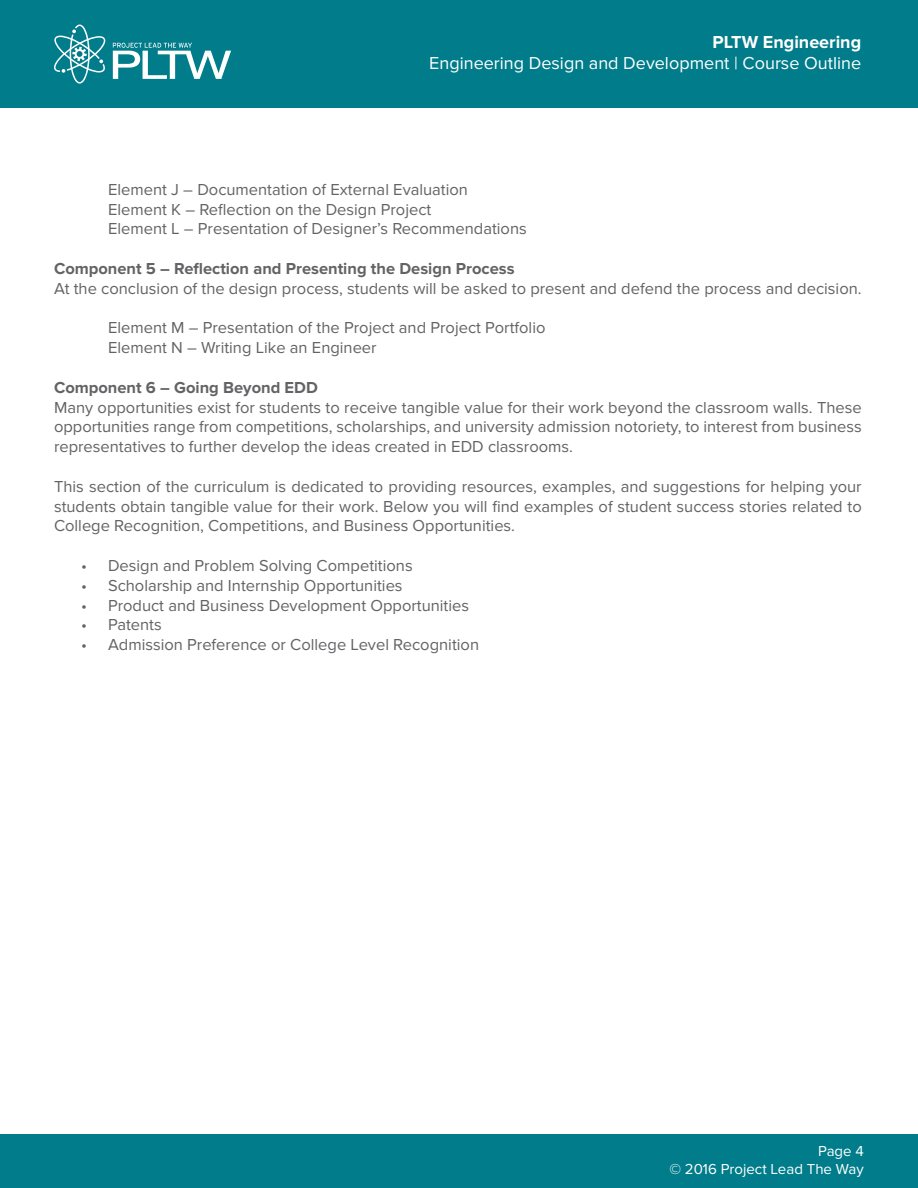
<style>
.page{position:relative;width:918px;height:1188px;background:#fff}
.page>*{position:absolute;margin:0;border:0;box-sizing:border-box;transform-origin:0 0}
.t1{font:18px "Proxima Nova";color:#fff}
.t2{font:700 18px "Proxima Nova";color:#fff}
.t3{font:16.5px/19.8px "Proxima Nova";color:#636366;text-align:justify}
.t4{font:700 16.5px "Proxima Nova";color:#636366}
.t5{font:15px "Proxima Nova";color:#fff}
</style>
<div class="page">
<div style="left:0;top:1134px;width:918px;height:54px;background:#007c8a"></div>
<div style="left:0;top:0;width:918px;height:108px;background:#007c8a"></div>
<svg style="left:113px;top:43px;width:118px;height:36px"></svg>
<svg style="left:54px;top:25px;width:51px;height:59px"></svg>
<p class="t2" style="left:712px;top:32px;width:150px">PLTW Engineering</p>
<p class="t1" style="left:429px;top:53px;width:434px">Engineering Design and Development | Course Outline</p>
<p class="t3" style="left:108px;top:180px;width:362px">Element J – Documentation of External Evaluation</p>
<p class="t3" style="left:108px;top:200px;width:325px">Element K – Reflection on the Design Project</p>
<p class="t3" style="left:108px;top:220px;width:420px">Element L – Presentation of Designer’s Recommendations</p>
<p class="t4" style="left:54px;top:259px;width:462px">Component 5 – Reflection and Presenting the Design Process</p>
<p class="t3" style="left:54px;top:279px;width:809px">At the conclusion of the design process, students will be asked to present and defend the process and decision.</p>
<p class="t3" style="left:108px;top:319px;width:439px">Element M – Presentation of the Project and Project Portfolio</p>
<p class="t3" style="left:108px;top:338px;width:270px">Element N – Writing Like an Engineer</p>
<p class="t4" style="left:54px;top:378px;width:265px">Component 6 – Going Beyond EDD</p>
<p class="t3" style="left:54px;top:398px;width:809px">Many opportunities exist for students to receive tangible value for their work beyond the classroom walls. These opportunities range from competitions, scholarships, and university admission notoriety, to interest from business representatives to further develop the ideas created in EDD classrooms.</p>
<p class="t3" style="left:54px;top:477px;width:809px">This section of the curriculum is dedicated to providing resources, examples, and suggestions for helping your students obtain tangible value for their work. Below you will find examples of student success stories related to College Recognition, Competitions, and Business Opportunities.</p>
<p class="t3" style="left:81px;top:556px;width:333px">• Design and Problem Solving Competitions</p>
<p class="t3" style="left:81px;top:576px;width:323px">• Scholarship and Internship Opportunities</p>
<p class="t3" style="left:81px;top:596px;width:390px">• Product and Business Development Opportunities</p>
<p class="t3" style="left:81px;top:616px;width:82px">• Patents</p>
<p class="t3" style="left:81px;top:635px;width:400px">• Admission Preference or College Level Recognition</p>
<p class="t5" style="left:818px;top:1144px;width:47px">Page 4</p>
<p class="t5" style="left:669px;top:1161px;width:49px">© 2016</p>
<p class="t5" style="left:705px;top:1162px;width:160px">© Project Lead The Way</p>
</div>
